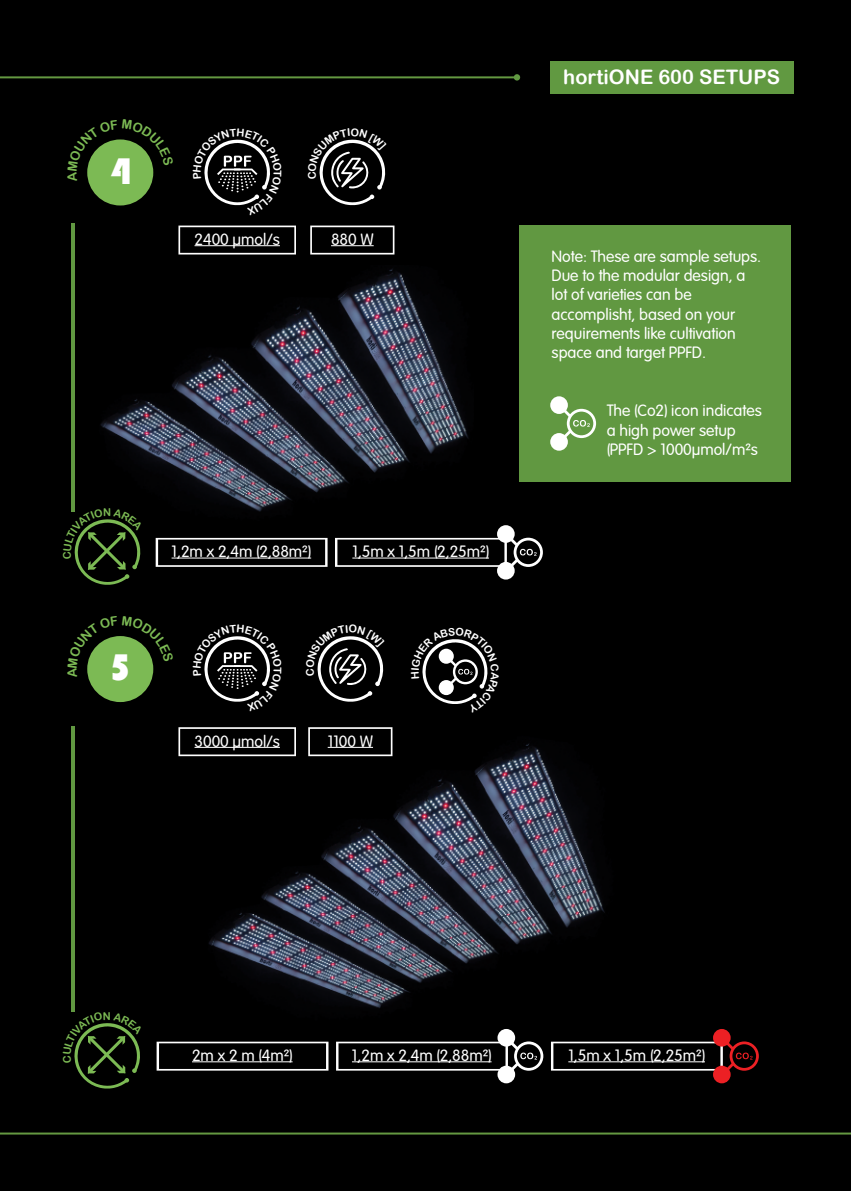
<style>
.page{position:relative;width:851px;height:1191px;background:#fff}
.page>*{position:absolute;margin:0;border:0;box-sizing:border-box;transform-origin:0 0}
.t1{font:38.2px "Bauhaus 93";color:#fff}
.t2{font:20px "Arial Rounded MT Bold";color:#fff}
.t3{font:16px/19.2px "Arial Rounded";color:#fff}
</style>
<div class="page">
<div style="left:0;top:0;width:850px;height:1191px;background:#000"></div>
<img style="left:182px;top:727px;width:423px;height:357px">
<svg style="left:178px;top:727px;width:118px;height:29px"></svg>
<svg style="left:308px;top:727px;width:84px;height:29px"></svg>
<img style="left:100px;top:268px;width:369px;height:244px">
<svg style="left:178px;top:225px;width:118px;height:29px"></svg>
<svg style="left:310px;top:225px;width:84px;height:29px"></svg>
<svg style="left:335px;top:525px;width:208px;height:54px"></svg>
<svg style="left:156px;top:1041px;width:172px;height:29px"></svg>
<svg style="left:156px;top:538px;width:171px;height:29px"></svg>
<hr style="left:71px;top:223px;width:4px;height:289px;background:#619841">
<hr style="left:71px;top:726px;width:4px;height:285px;background:#619841">
<svg style="left:336px;top:1029px;width:207px;height:54px"></svg>
<svg style="left:551px;top:1029px;width:207px;height:54px"></svg>
<div style="left:519px;top:225px;width:271px;height:257px;background:#619841"></div>
<svg style="left:550px;top:396px;width:46px;height:55px"></svg>
<div style="left:87px;top:139px;width:66px;height:66px;background:#7cba54;border-radius:50%"></div>
<div style="left:87px;top:636px;width:66px;height:66px;background:#7cba54;border-radius:50%"></div>
<hr style="left:0;top:76px;width:515px;height:2px;background:#649841">
<div style="left:513px;top:74px;width:7px;height:7px;background:#619942;border-radius:50%"></div>
<div style="left:549px;top:61px;width:244px;height:33px;background:#619941"></div>
<hr style="left:0;top:1132px;width:850px;height:2px;background:#649841">
<svg style="left:204px;top:636px;width:66px;height:66px"></svg>
<svg style="left:317px;top:636px;width:67px;height:66px"></svg>
<svg style="left:74px;top:508px;width:69px;height:77px"></svg>
<svg style="left:204px;top:139px;width:66px;height:67px"></svg>
<svg style="left:319px;top:139px;width:67px;height:66px"></svg>
<svg style="left:71px;top:1011px;width:69px;height:77px"></svg>
<svg style="left:87px;top:139px;width:67px;height:42px"></svg>
<svg style="left:87px;top:636px;width:67px;height:41px"></svg>
<svg style="left:422px;top:639px;width:66px;height:65px"></svg>
<h1 class="t1" style="left:109px;top:149px;width:23px">4</h1>
<p class="t3" style="left:194px;top:228px;width:87px">2400 µmol/s</p>
<p class="t3" style="left:331px;top:228px;width:44px">880 W</p>
<h1 class="t1" style="left:109px;top:646px;width:23px">5</h1>
<p class="t3" style="left:171px;top:541px;width:141px">1,2m x 2,4m (2,88m²)</p>
<p class="t3" style="left:352px;top:541px;width:138px">1,5m x 1,5m (2,25m²)</p>
<p class="t3" style="left:194px;top:730px;width:87px">3000 µmol/s</p>
<p class="t3" style="left:327px;top:730px;width:47px">1100 W</p>
<p class="t2" style="left:563px;top:65px;width:218px">hortiONE 600 SETUPS</p>
<p class="t3" style="left:551px;top:245px;width:211px">Note: These are sample setups.<br>Due to the modular design, a lot of varieties can be accomplisht, based on your requirements like cultivation space and target PPFD.</p>
<p class="t3" style="left:606px;top:400px;width:157px">The (Co2) icon indicates a high power setup (PPFD &gt; 1000µmol/m²s</p>
<p class="t3" style="left:192px;top:1044px;width:102px">2m x 2 m (4m²)</p>
<p class="t3" style="left:352px;top:1044px;width:141px">1,2m x 2,4m (2,88m²)</p>
<p class="t3" style="left:568px;top:1044px;width:138px">1,5m x 1,5m (2,25m²)</p>
</div>
